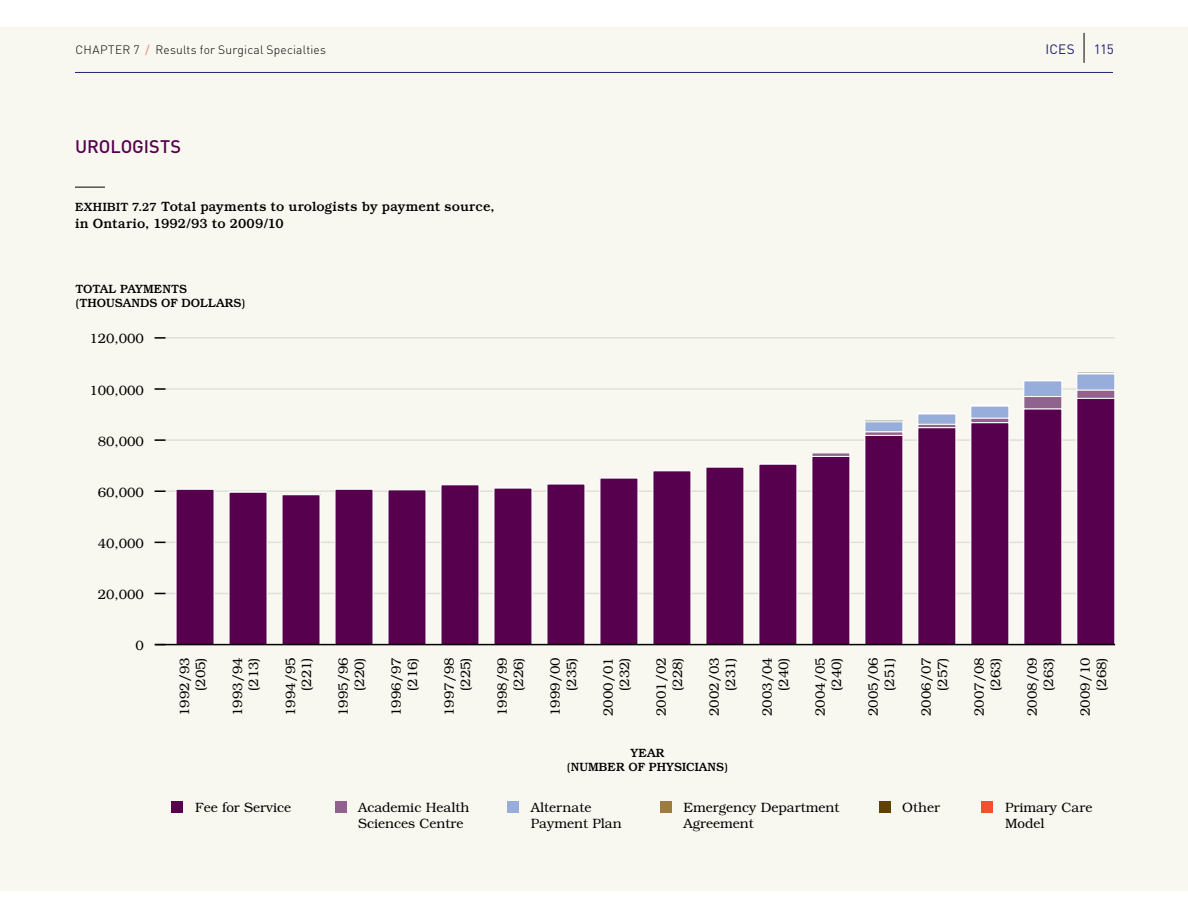
<style>
.page{position:relative;width:1188px;height:918px;background:#fff}
.page>*{position:absolute;margin:0;border:0;box-sizing:border-box;transform-origin:0 0}
.t1{font:500 18px "DIN";color:#56004e}
.t2{font:300 13.5px/16.2px "Bookman";color:#000;text-align:right}
.author_-_2_columns{font:500 13.5px/16.5px "Bookman";letter-spacing:.01em;color:#000}
.t3{font:13.5px "DIN";letter-spacing:.01em;color:#1e2171}
.t4{font:500 12px/14.4px "Bookman";color:#000;text-align:center}
.t5{font:300 12px "DIN";letter-spacing:.015em;color:#000}
.s1{color:#f05133}
.s2{font-size:12px}
</style>
<div class="page">
<div style="left:0;top:27px;width:1188px;height:864px;background:#f9f8f0"></div>
<hr style="left:75px;top:187px;width:30px;height:1px;background:#000">
<hr style="left:75px;top:72px;width:1038px;height:1px;background:#1e2171">
<hr style="left:1084px;top:33px;width:1px;height:30px;background:#000">
<hr style="left:155px;top:593px;width:960px;height:1px;background:#e6e7e8">
<hr style="left:155px;top:542px;width:960px;height:1px;background:#e6e7e8">
<hr style="left:155px;top:490px;width:960px;height:2px;background:#e6e7e8">
<hr style="left:155px;top:439px;width:960px;height:2px;background:#e6e7e8">
<hr style="left:155px;top:388px;width:960px;height:2px;background:#e6e7e8">
<hr style="left:155px;top:337px;width:960px;height:2px;background:#e6e7e8">
<div style="left:176px;top:489px;width:38px;height:156px;background:#56004e"></div>
<div style="left:229px;top:492px;width:38px;height:153px;background:#56004e"></div>
<hr style="left:282px;top:494px;width:38px;height:1px;background:#fff">
<div style="left:282px;top:495px;width:38px;height:150px;background:#56004e"></div>
<div style="left:335px;top:489px;width:38px;height:156px;background:#56004e"></div>
<div style="left:388px;top:490px;width:38px;height:155px;background:#56004e"></div>
<div style="left:441px;top:485px;width:38px;height:160px;background:#56004e"></div>
<div style="left:494px;top:488px;width:38px;height:157px;background:#56004e"></div>
<div style="left:547px;top:484px;width:38px;height:161px;background:#56004e"></div>
<div style="left:600px;top:478px;width:38px;height:167px;background:#56004e"></div>
<div style="left:653px;top:471px;width:38px;height:174px;background:#56004e"></div>
<div style="left:706px;top:467px;width:38px;height:178px;background:#56004e"></div>
<div style="left:759px;top:464px;width:38px;height:181px;background:#56004e"></div>
<div style="left:812px;top:456px;width:38px;height:189px;background:#56004e"></div>
<div style="left:865px;top:421px;width:38px;height:1px;border:1px solid #fff"></div>
<div style="left:865px;top:422px;width:38px;height:10px;background:#97adda"></div>
<div style="left:865px;top:422px;width:38px;height:10px;border:1px solid #fff"></div>
<div style="left:865px;top:435px;width:38px;height:210px;background:#56004e"></div>
<div style="left:918px;top:413px;width:38px;height:1px;border:1px solid #fff"></div>
<div style="left:918px;top:414px;width:38px;height:10px;background:#97adda"></div>
<div style="left:918px;top:414px;width:38px;height:10px;border:1px solid #fff"></div>
<div style="left:918px;top:424px;width:38px;height:4px;border:1px solid #fff"></div>
<div style="left:918px;top:428px;width:38px;height:217px;background:#56004e"></div>
<div style="left:971px;top:405px;width:38px;height:1px;border:1px solid #fff"></div>
<div style="left:971px;top:406px;width:38px;height:12px;background:#97adda"></div>
<div style="left:971px;top:406px;width:38px;height:12px;border:1px solid #fff"></div>
<div style="left:971px;top:418px;width:38px;height:5px;background:#8f638d"></div>
<div style="left:971px;top:418px;width:38px;height:5px;border:1px solid #fff"></div>
<div style="left:971px;top:423px;width:38px;height:222px;background:#56004e"></div>
<div style="left:1024px;top:380px;width:38px;height:1px;border:1px solid #fff"></div>
<div style="left:1024px;top:381px;width:38px;height:16px;background:#97adda"></div>
<div style="left:1024px;top:397px;width:38px;height:12px;background:#8f638d"></div>
<div style="left:1024px;top:396px;width:38px;height:13px;border:1px solid #fff"></div>
<div style="left:1024px;top:409px;width:38px;height:236px;background:#56004e"></div>
<div style="left:1077px;top:372px;width:38px;height:2px;border:1px solid #fff"></div>
<div style="left:1077px;top:374px;width:38px;height:16px;background:#97adda"></div>
<div style="left:1077px;top:374px;width:38px;height:16px;border:1px solid #fff"></div>
<div style="left:1077px;top:390px;width:38px;height:8px;background:#8f638d"></div>
<div style="left:1077px;top:390px;width:38px;height:8px;border:1px solid #fff"></div>
<div style="left:1077px;top:398px;width:38px;height:247px;background:#56004e"></div>
<hr style="left:155px;top:644px;width:960px;height:1px;background:#000">
<div style="left:660px;top:801px;width:12px;height:12px;background:#9d7d3e"></div>
<div style="left:879px;top:801px;width:12px;height:12px;background:#5f4200"></div>
<div style="left:981px;top:801px;width:12px;height:12px;background:#f05133"></div>
<div style="left:335px;top:801px;width:12px;height:12px;background:#8f638d"></div>
<div style="left:507px;top:801px;width:12px;height:12px;background:#97adda"></div>
<div style="left:171px;top:801px;width:12px;height:12px;background:#56004e"></div>
<svg style="left:155px;top:490px;width:11px;height:2px"></svg>
<svg style="left:155px;top:439px;width:11px;height:2px"></svg>
<svg style="left:155px;top:388px;width:11px;height:2px"></svg>
<svg style="left:155px;top:337px;width:11px;height:2px"></svg>
<p class="t5" style="left:76px;top:42px;width:252px">CHAPTER 7 <span class="s1">/</span> Results for Surgical Specialties</p>
<p class="t3" style="left:1045px;top:41px;width:31px">ICES</p>
<p class="t3" style="left:1094px;top:40px;width:21px">115</p>
<p class="t1" style="left:75px;top:135px;width:108px">UROLOGISTS</p>
<p class="author_-_2_columns" style="left:75px;top:198px;width:421px"><span class="s2">EXHIBIT 7.27</span> Total payments to urologists by payment source, in Ontario, 1992/93 to 2009/10</p>
<p class="t4" style="left:75px;top:281px;width:172px;text-align:left">TOTAL PAYMENTS (THOUSANDS OF DOLLARS)</p>
<p class="t2" style="left:89px;top:331px;width:56px">120,000</p>
<p class="t2" style="left:89px;top:382px;width:56px">100,000</p>
<p class="t2" style="left:98px;top:433px;width:48px">80,000</p>
<p class="t2" style="left:98px;top:484px;width:48px">60,000</p>
<p class="t2" style="left:98px;top:535px;width:48px">40,000</p>
<p class="t2" style="left:98px;top:586px;width:48px">20,000</p>
<p class="t2" style="left:136px;top:637px;width:10px">0</p>
<p class="t2" style="left:176px;top:716px;width:60px;rotate:-90deg">1992/93 (205)</p>
<p class="t2" style="left:229px;top:716px;width:60px;rotate:-90deg">1993/94 (213)</p>
<p class="t2" style="left:282px;top:716px;width:60px;rotate:-90deg">1994/95 (221)</p>
<p class="t2" style="left:335px;top:716px;width:60px;rotate:-90deg">1995/96 (220)</p>
<p class="t2" style="left:388px;top:716px;width:60px;rotate:-90deg">1996/97 (216)</p>
<p class="t2" style="left:441px;top:716px;width:60px;rotate:-90deg">1997/98 (225)</p>
<p class="t2" style="left:494px;top:716px;width:60px;rotate:-90deg">1998/99 (226)</p>
<p class="t2" style="left:547px;top:716px;width:60px;rotate:-90deg">1999/00 (235)</p>
<p class="t2" style="left:600px;top:716px;width:60px;rotate:-90deg">2000/01 (232)</p>
<p class="t2" style="left:653px;top:716px;width:60px;rotate:-90deg">2001/02 (228)</p>
<p class="t2" style="left:706px;top:716px;width:60px;rotate:-90deg">2002/03 (231)</p>
<p class="t4" style="left:567px;top:746px;width:163px">YEAR<br>(NUMBER OF PHYSICIANS)</p>
<p class="t2" style="left:759px;top:716px;width:60px;rotate:-90deg">2003/04 (240)</p>
<p class="t2" style="left:812px;top:716px;width:60px;rotate:-90deg">2004/05 (240)</p>
<p class="t2" style="left:865px;top:716px;width:60px;rotate:-90deg">2005/06 (251)</p>
<p class="t2" style="left:918px;top:716px;width:60px;rotate:-90deg">2006/07 (257)</p>
<p class="t2" style="left:971px;top:716px;width:60px;rotate:-90deg">2007/08 (263)</p>
<p class="t2" style="left:1024px;top:716px;width:60px;rotate:-90deg">2008/09 (263)</p>
<p class="t2" style="left:1077px;top:716px;width:60px;rotate:-90deg">2009/10 (268)</p>
<p class="t2" style="left:195px;top:799px;width:98px">Fee for Service</p>
<p class="t2" style="left:358px;top:799px;width:113px;text-align:left">Academic Health<br>Sciences Centre</p>
<p class="t2" style="left:531px;top:799px;width:92px;text-align:left">Alternate<br>Payment Plan</p>
<p class="t2" style="left:684px;top:799px;width:158px;text-align:left">Emergency Department<br>Agreement</p>
<p class="t2" style="left:902px;top:799px;width:39px">Other</p>
<p class="t2" style="left:1005px;top:799px;width:89px;text-align:left">Primary Care<br>Model</p>
</div>
